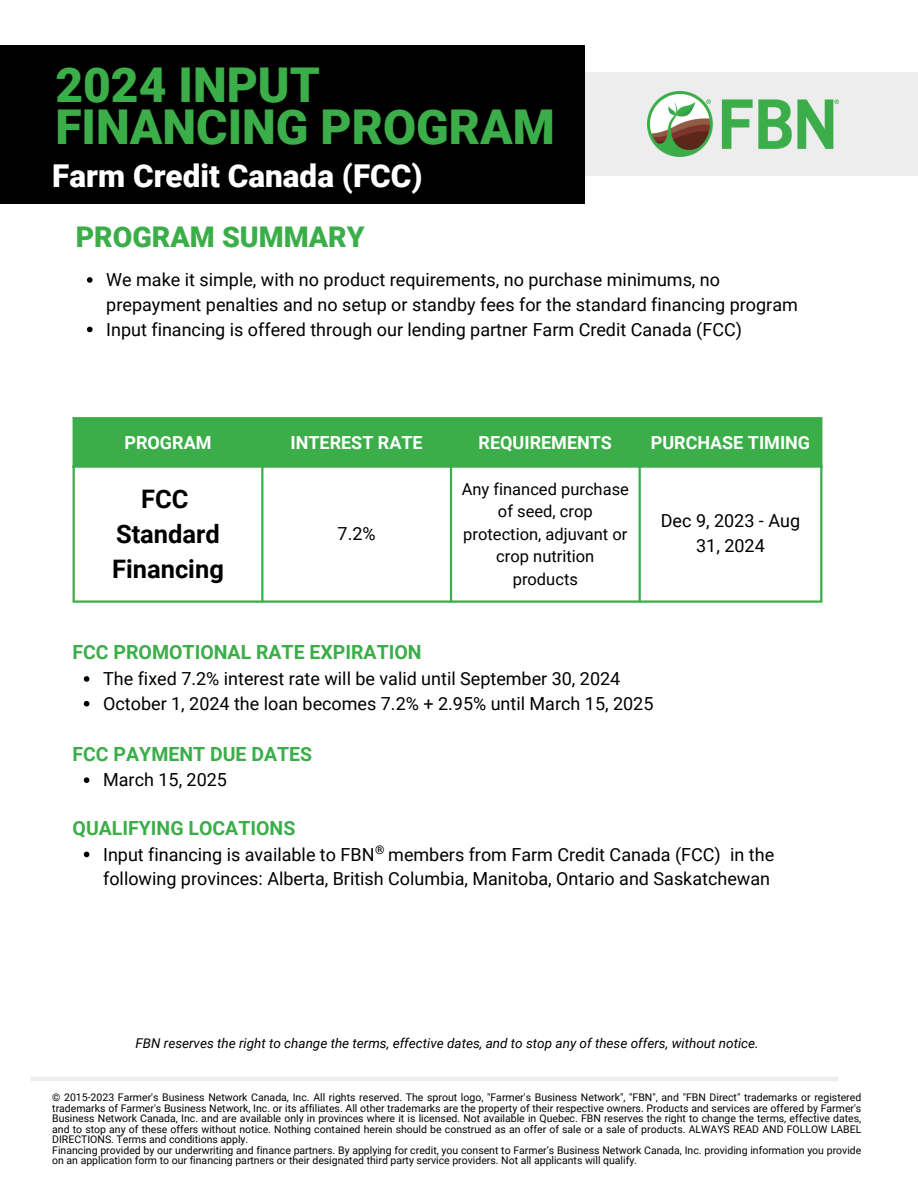
<style>
.page{position:relative;width:918px;height:1188px;background:#fff}
.page>*{position:absolute;margin:0;border:0;box-sizing:border-box;transform-origin:0 0}
.t1{font:900 48px "Roboto";color:#3bae49}
.t2{font:900 31.5px "Roboto";color:#fff}
.t3{font:900 28.5px "Roboto";color:#3bae49}
.t4{font:700 25.5px/34.8px "Roboto";color:#000}
.t5{font:700 19.5px "Roboto";color:#3bae49}
.t6{font:18px/24.8px "Roboto";color:#000}
.t7{font:700 18px "Roboto";color:#fff}
.t8{font:16.5px/22.5px "Roboto";color:#000;text-align:center}
.t9{font:italic 13.5px "Roboto";color:#000}
.t10{font:700 12px "Roboto";color:#000}
.t11{font:10.5px/10.5px "Roboto";color:#000;text-align:justify}
</style>
<div class="page">
<div style="left:75px;top:419px;width:745px;height:46px;background:#3bae49"></div>
<svg style="left:263px;top:468px;width:376px;height:132px"></svg>
<hr style="left:73px;top:419px;width:2px;height:181px;background:#3bae49">
<hr style="left:261px;top:419px;width:2px;height:181px;background:#3bae49">
<hr style="left:450px;top:419px;width:2px;height:181px;background:#3bae49">
<hr style="left:639px;top:419px;width:2px;height:181px;background:#3bae49">
<hr style="left:820px;top:419px;width:2px;height:181px;background:#3bae49">
<hr style="left:73px;top:417px;width:749px;height:2px;background:#3bae49">
<hr style="left:73px;top:465px;width:749px;height:3px;background:#3bae49">
<hr style="left:73px;top:600px;width:749px;height:3px;background:#3bae49">
<svg style="left:84px;top:676px;width:5px;height:6px"></svg>
<svg style="left:84px;top:701px;width:5px;height:6px"></svg>
<svg style="left:84px;top:777px;width:5px;height:6px"></svg>
<svg style="left:84px;top:852px;width:5px;height:5px"></svg>
<svg style="left:87px;top:277px;width:6px;height:6px"></svg>
<svg style="left:87px;top:327px;width:6px;height:5px"></svg>
<div style="left:0;top:73px;width:918px;height:103px;background:#ededed"></div>
<div style="left:0;top:45px;width:584px;height:158px;background:#000"></div>
<img style="left:647px;top:92px;width:192px;height:65px">
<hr style="left:31px;top:1077px;width:807px;height:4px;background:#ededed">
<p class="t1" style="left:55px;top:57px;width:266px">2024 INPUT</p>
<p class="t1" style="left:55px;top:99px;width:501px">FINANCING PROGRAM</p>
<p class="t2" style="left:52px;top:157px;width:372px">Farm Credit Canada (FCC)</p>
<p class="t3" style="left:76px;top:221px;width:290px">PROGRAM SUMMARY</p>
<p class="t6" style="left:106px;top:268px;width:693px">We make it simple, with no product requirements, no purchase minimums, no prepayment penalties and no setup or standby fees for the standard financing program</p>
<p class="t6" style="left:106px;top:317px;width:637px">Input financing is offered through our lending partner Farm Credit Canada (FCC)</p>
<p class="t7" style="left:124px;top:432px;width:89px">PROGRAM</p>
<p class="t7" style="left:291px;top:432px;width:134px">INTEREST RATE</p>
<p class="t7" style="left:479px;top:432px;width:135px">REQUIREMENTS</p>
<p class="t7" style="left:651px;top:432px;width:161px">PURCHASE TIMING</p>
<p class="t4" style="left:141px;top:482px;width:49px">FCC</p>
<p class="t4" style="left:112px;top:517px;width:113px">Standard<br>Financing</p>
<p class="t6" style="left:338px;top:521px;width:40px">7.2%</p>
<p class="t8" style="left:462px;top:478px;width:169px">Any financed purchase of seed, crop</p>
<p class="t8" style="left:463px;top:523px;width:165px">protection, adjuvant or crop nutrition</p>
<p class="t8" style="left:513px;top:568px;width:67px">products</p>
<p class="t6" style="left:661px;top:509px;width:141px;text-align:center">Dec 9, 2023 - Aug<br>31, 2024</p>
<p class="t5" style="left:73px;top:641px;width:351px">FCC PROMOTIONAL RATE EXPIRATION</p>
<p class="t6" style="left:103px;top:667px;width:519px">The fixed 7.2% interest rate will be valid until September 30, 2024</p>
<p class="t6" style="left:103px;top:691px;width:552px">October 1, 2024 the loan becomes 7.2% + 2.95% until March 15, 2025</p>
<p class="t5" style="left:73px;top:742px;width:241px">FCC PAYMENT DUE DATES</p>
<p class="t6" style="left:103px;top:768px;width:125px">March 15, 2025</p>
<p class="t5" style="left:73px;top:817px;width:224px">QUALIFYING LOCATIONS</p>
<p class="t6" style="left:103px;top:842px;width:673px">Input financing is available to FBN members from Farm Credit Canada (FCC) in the following provinces: Alberta, British Columbia, Manitoba, Ontario and Saskatchewan</p>
<p class="t10" style="left:375px;top:842px;width:11px">®</p>
<p class="t9" style="left:136px;top:1035px;width:625px">FBN reserves the right to change the terms, effective dates, and to stop any of these offers, without notice.</p>
<p class="t11" style="left:52px;top:1092px;width:811px">© 2015-2023 Farmer's Business Network Canada, Inc. All rights reserved. The sprout logo, "Farmer's Business Network", "FBN", and "FBN Direct" trademarks or registered trademarks of Farmer's Business Network, Inc. or its affiliates. All other trademarks are the property of their respective owners. Products and services are offered by Farmer's Business Network Canada, Inc. and are available only in provinces where it is licensed. Not available in Quebec. FBN reserves the right to change the terms, effective dates, and to stop any of these offers without notice. Nothing contained herein should be construed as an offer of sale or a sale of products. ALWAYS READ AND FOLLOW LABEL DIRECTIONS. Terms and conditions apply.</p>
<p class="t11" style="left:52px;top:1145px;width:811px">Financing provided by our underwriting and finance partners. By applying for credit, you consent to Farmer’s Business Network Canada, Inc. providing information you provide on an application form to our financing partners or their designated third party service providers. Not all applicants will qualify.</p>
</div>
